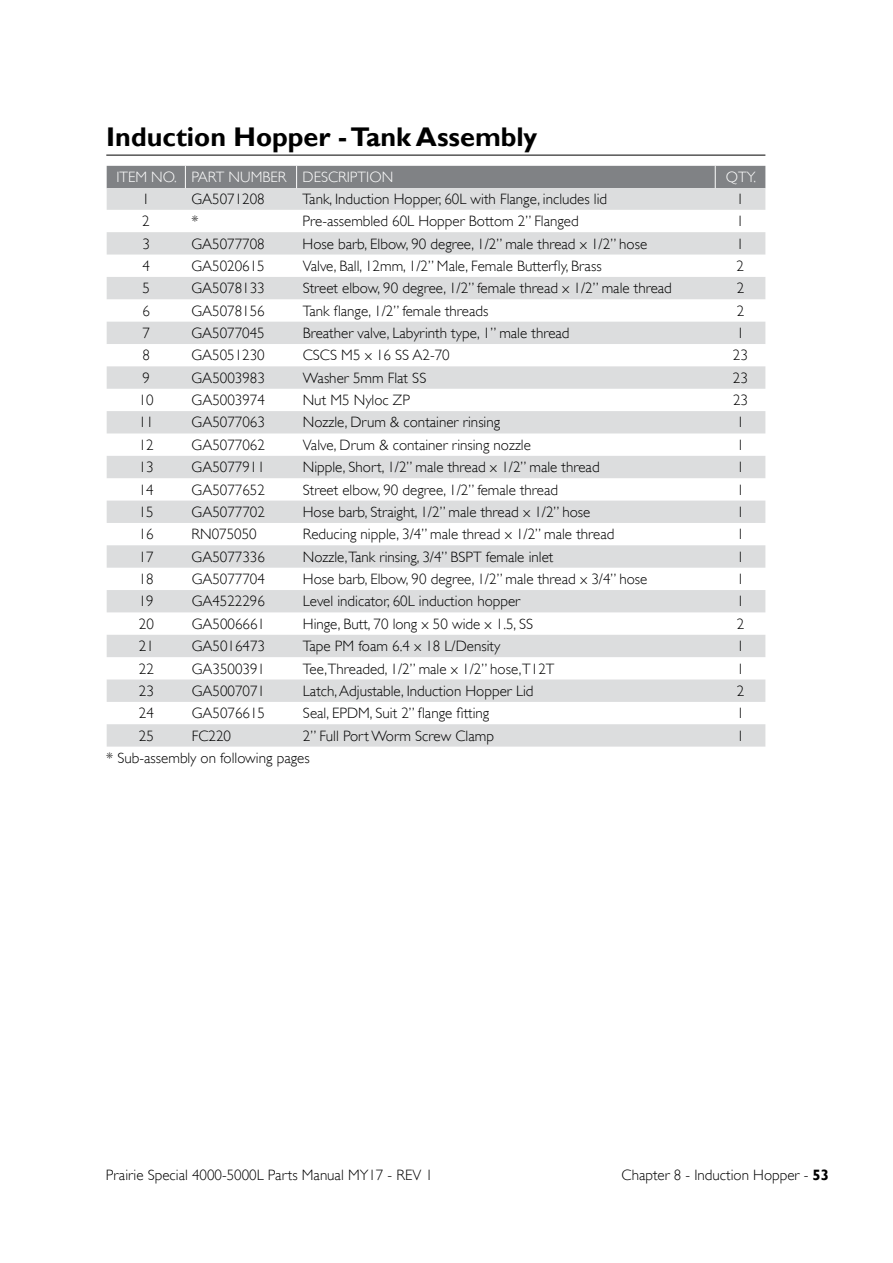
<style>
.page{position:relative;width:893px;height:1263px;background:#fff}
.page>*{position:absolute;margin:0;border:0;box-sizing:border-box;transform-origin:0 0}
.t1{font:700 27px "Gill Sans";color:#000}
.t2{font:300 15px "Gill Sans";color:#000}
.t3{font:300 15px "Gill Sans";color:#fff}
.s1{font-weight:700}
</style>
<div class="page">
<hr style="left:106px;top:155px;width:659px;height:1px;background:#000">
<svg style="left:107px;top:188px;width:658px;height:559px;fill:#dfe0e1"></svg>
<div style="left:107px;top:166px;width:658px;height:22px;background:#808285"></div>
<h1 class="t1" style="left:106px;top:121px;width:432px">Induction Hopper - Tank Assembly</h1>
<p class="t3" style="left:116px;top:168px;width:278px">ITEM NO. PART NUMBER DESCRIPTION</p>
<p class="t3" style="left:726px;top:168px;width:32px">QTY.</p>
<p class="t2" style="left:142px;top:190px;width:9px">1</p>
<p class="t2" style="left:191px;top:190px;width:75px">GA5071208</p>
<p class="t2" style="left:303px;top:190px;width:306px">Tank, Induction Hopper, 60L with Flange, includes lid</p>
<p class="t2" style="left:737px;top:190px;width:9px">1</p>
<p class="t2" style="left:142px;top:212px;width:9px">2</p>
<p class="t2" style="left:191px;top:212px;width:9px">*</p>
<p class="t2" style="left:303px;top:212px;width:278px">Pre-assembled 60L Hopper Bottom 2” Flanged</p>
<p class="t2" style="left:737px;top:212px;width:9px">1</p>
<p class="t2" style="left:142px;top:235px;width:9px">3</p>
<p class="t2" style="left:191px;top:235px;width:75px">GA5077708</p>
<p class="t2" style="left:303px;top:235px;width:346px">Hose barb, Elbow, 90 degree, 1/2” male thread x 1/2” hose</p>
<p class="t2" style="left:737px;top:235px;width:9px">1</p>
<p class="t2" style="left:142px;top:257px;width:9px">4</p>
<p class="t2" style="left:191px;top:257px;width:75px">GA5020615</p>
<p class="t2" style="left:303px;top:257px;width:300px">Valve, Ball, 12mm, 1/2” Male, Female Butterfly, Brass</p>
<p class="t2" style="left:737px;top:257px;width:9px">2</p>
<p class="t2" style="left:142px;top:279px;width:9px">5</p>
<p class="t2" style="left:191px;top:279px;width:75px">GA5078133</p>
<p class="t2" style="left:303px;top:279px;width:371px">Street elbow, 90 degree, 1/2” female thread x 1/2” male thread</p>
<p class="t2" style="left:737px;top:279px;width:9px">2</p>
<p class="t2" style="left:142px;top:302px;width:9px">6</p>
<p class="t2" style="left:191px;top:302px;width:75px">GA5078156</p>
<p class="t2" style="left:303px;top:302px;width:187px">Tank flange, 1/2” female threads</p>
<p class="t2" style="left:737px;top:302px;width:9px">2</p>
<p class="t2" style="left:142px;top:324px;width:9px">7</p>
<p class="t2" style="left:191px;top:324px;width:75px">GA5077045</p>
<p class="t2" style="left:303px;top:324px;width:268px">Breather valve, Labyrinth type, 1” male thread</p>
<p class="t2" style="left:737px;top:324px;width:9px">1</p>
<p class="t2" style="left:142px;top:347px;width:9px">8</p>
<p class="t2" style="left:192px;top:347px;width:75px">GA5051230</p>
<p class="t2" style="left:303px;top:347px;width:148px">CSCS M5 x 16 SS A2-70</p>
<p class="t2" style="left:733px;top:347px;width:16px">23</p>
<p class="t2" style="left:142px;top:369px;width:9px">9</p>
<p class="t2" style="left:192px;top:369px;width:75px">GA5003983</p>
<p class="t2" style="left:303px;top:369px;width:125px">Washer 5mm Flat SS</p>
<p class="t2" style="left:733px;top:369px;width:16px">23</p>
<p class="t2" style="left:139px;top:391px;width:16px">10</p>
<p class="t2" style="left:192px;top:391px;width:75px">GA5003974</p>
<p class="t2" style="left:303px;top:391px;width:109px">Nut M5 Nyloc ZP</p>
<p class="t2" style="left:733px;top:391px;width:16px">23</p>
<p class="t2" style="left:139px;top:414px;width:16px">11</p>
<p class="t2" style="left:192px;top:414px;width:75px">GA5077063</p>
<p class="t2" style="left:303px;top:414px;width:199px">Nozzle, Drum &amp; container rinsing</p>
<p class="t2" style="left:737px;top:414px;width:9px">1</p>
<p class="t2" style="left:139px;top:436px;width:16px">12</p>
<p class="t2" style="left:192px;top:436px;width:75px">GA5077062</p>
<p class="t2" style="left:303px;top:436px;width:230px">Valve, Drum &amp; container rinsing nozzle</p>
<p class="t2" style="left:737px;top:436px;width:9px">1</p>
<p class="t2" style="left:139px;top:458px;width:16px">13</p>
<p class="t2" style="left:192px;top:458px;width:75px">GA5077911</p>
<p class="t2" style="left:303px;top:458px;width:298px">Nipple, Short, 1/2” male thread x 1/2” male thread</p>
<p class="t2" style="left:737px;top:458px;width:9px">1</p>
<p class="t2" style="left:139px;top:481px;width:16px">14</p>
<p class="t2" style="left:192px;top:481px;width:75px">GA5077652</p>
<p class="t2" style="left:303px;top:481px;width:257px">Street elbow, 90 degree, 1/2” female thread</p>
<p class="t2" style="left:737px;top:481px;width:9px">1</p>
<p class="t2" style="left:139px;top:503px;width:16px">15</p>
<p class="t2" style="left:192px;top:503px;width:75px">GA5077702</p>
<p class="t2" style="left:303px;top:503px;width:289px">Hose barb, Straight, 1/2” male thread x 1/2” hose</p>
<p class="t2" style="left:737px;top:503px;width:9px">1</p>
<p class="t2" style="left:139px;top:526px;width:16px">16</p>
<p class="t2" style="left:192px;top:526px;width:67px">RN075050</p>
<p class="t2" style="left:303px;top:526px;width:313px">Reducing nipple, 3/4” male thread x 1/2” male thread</p>
<p class="t2" style="left:737px;top:526px;width:9px">1</p>
<p class="t2" style="left:139px;top:548px;width:16px">17</p>
<p class="t2" style="left:192px;top:548px;width:75px">GA5077336</p>
<p class="t2" style="left:303px;top:548px;width:252px">Nozzle,Tank rinsing, 3/4” BSPT female inlet</p>
<p class="t2" style="left:737px;top:548px;width:9px">1</p>
<p class="t2" style="left:139px;top:570px;width:16px">18</p>
<p class="t2" style="left:192px;top:570px;width:75px">GA5077704</p>
<p class="t2" style="left:303px;top:570px;width:346px">Hose barb, Elbow, 90 degree, 1/2” male thread x 3/4” hose</p>
<p class="t2" style="left:737px;top:570px;width:9px">1</p>
<p class="t2" style="left:139px;top:593px;width:16px">19</p>
<p class="t2" style="left:192px;top:593px;width:75px">GA4522296</p>
<p class="t2" style="left:303px;top:593px;width:219px">Level indicator, 60L induction hopper</p>
<p class="t2" style="left:737px;top:593px;width:9px">1</p>
<p class="t2" style="left:139px;top:615px;width:16px">20</p>
<p class="t2" style="left:192px;top:615px;width:75px">GA5006661</p>
<p class="t2" style="left:303px;top:615px;width:232px">Hinge, Butt, 70 long x 50 wide x 1.5, SS</p>
<p class="t2" style="left:737px;top:615px;width:9px">2</p>
<p class="t2" style="left:139px;top:637px;width:16px">21</p>
<p class="t2" style="left:192px;top:637px;width:75px">GA5016473</p>
<p class="t2" style="left:303px;top:637px;width:199px">Tape PM foam 6.4 x 18 L/Density</p>
<p class="t2" style="left:737px;top:637px;width:9px">1</p>
<p class="t2" style="left:139px;top:660px;width:16px">22</p>
<p class="t2" style="left:192px;top:660px;width:75px">GA3500391</p>
<p class="t2" style="left:303px;top:660px;width:253px">Tee,Threaded, 1/2” male x 1/2” hose,T12T</p>
<p class="t2" style="left:737px;top:660px;width:9px">1</p>
<p class="t2" style="left:139px;top:682px;width:16px">23</p>
<p class="t2" style="left:192px;top:682px;width:75px">GA5007071</p>
<p class="t2" style="left:303px;top:682px;width:232px">Latch, Adjustable, Induction Hopper Lid</p>
<p class="t2" style="left:737px;top:682px;width:9px">2</p>
<p class="t2" style="left:139px;top:704px;width:16px">24</p>
<p class="t2" style="left:192px;top:704px;width:75px">GA5076615</p>
<p class="t2" style="left:303px;top:704px;width:188px">Seal, EPDM, Suit 2” flange fitting</p>
<p class="t2" style="left:737px;top:704px;width:9px">1</p>
<p class="t2" style="left:139px;top:727px;width:16px">25</p>
<p class="t2" style="left:192px;top:727px;width:41px">FC220</p>
<p class="t2" style="left:303px;top:727px;width:193px">2” Full Port Worm Screw Clamp</p>
<p class="t2" style="left:737px;top:727px;width:9px">1</p>
<p class="t2" style="left:106px;top:749px;width:205px">* Sub-assembly on following pages</p>
<p class="t2" style="left:106px;top:1166px;width:329px">Prairie Special 4000-5000L Parts Manual MY17 - REV 1</p>
<p class="t2" style="left:621px;top:1166px;width:209px">Chapter 8 - Induction Hopper - <span class="s1">53</span></p>
</div>
